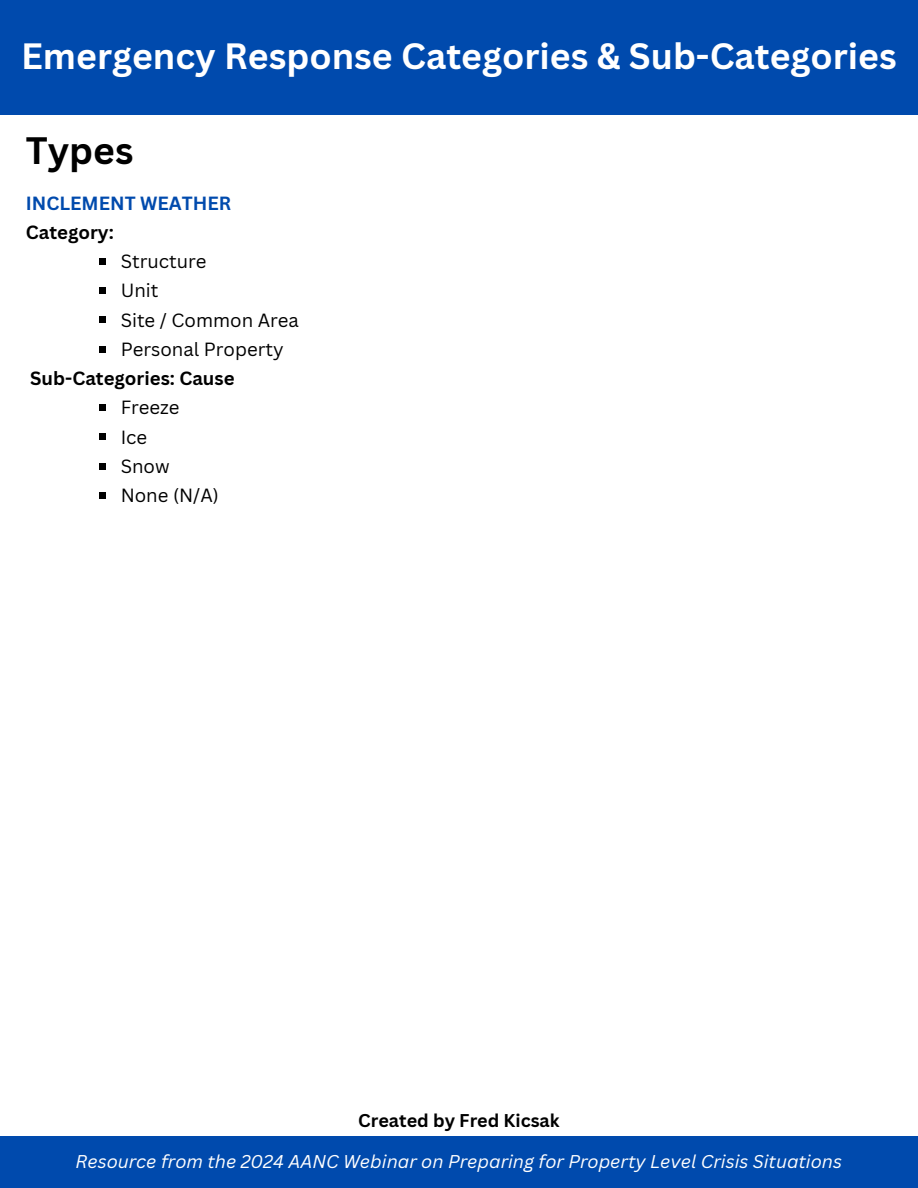
<style>
.page{position:relative;width:918px;height:1188px;background:#fff}
.page>*{position:absolute;margin:0;border:0;box-sizing:border-box;transform-origin:0 0}
.t1{font:700 37.2px "Canva Sans";color:#000}
.t2{font:700 35.7px "Canva Sans";color:#fff}
.t3{font:18.6px "Canva Sans";color:#000}
.t4{font:700 18.6px/29.2px "Canva Sans";color:#004aad}
.t5{font:700 18.6px "Canva Sans";color:#000}
.t6{font:italic 18px "Canva Sans";color:#fff}
.t7{font:700 18px "Canva Sans";color:#000}
.s1{color:#000}
</style>
<div class="page">
<div style="left:0;top:1136px;width:918px;height:52px;background:#004aad"></div>
<div style="left:0;top:0;width:918px;height:115px;background:#004aad"></div>
<div style="left:99px;top:258px;width:7px;height:7px;background:#000"></div>
<div style="left:99px;top:287px;width:7px;height:7px;background:#000"></div>
<div style="left:99px;top:317px;width:7px;height:6px;background:#000"></div>
<div style="left:99px;top:346px;width:7px;height:7px;background:#000"></div>
<div style="left:99px;top:404px;width:7px;height:7px;background:#000"></div>
<div style="left:99px;top:434px;width:7px;height:6px;background:#000"></div>
<div style="left:99px;top:463px;width:7px;height:7px;background:#000"></div>
<div style="left:99px;top:492px;width:7px;height:7px;background:#000"></div>
<h1 class="t2" style="left:21px;top:31px;width:877px">Emergency Response Categories &amp; Sub-Categories</h1>
<h2 class="t1" style="left:26px;top:125px;width:109px">Types</h2>
<p class="t4" style="left:26px;top:188px;width:207px">INCLEMENT WEATHER<br><span class="s1">Category:</span></p>
<p class="t3" style="left:121px;top:248px;width:87px">Structure</p>
<p class="t3" style="left:121px;top:278px;width:39px">Unit</p>
<h2 class="t3" style="left:121px;top:307px;width:180px">Site / Common Area</h2>
<p class="t3" style="left:121px;top:336px;width:164px">Personal Property</p>
<p class="t5" style="left:30px;top:365px;width:206px">Sub-Categories: Cause</p>
<p class="t3" style="left:121px;top:395px;width:60px">Freeze</p>
<p class="t3" style="left:121px;top:424px;width:28px">Ice</p>
<h2 class="t3" style="left:121px;top:453px;width:50px">Snow</h2>
<p class="t3" style="left:121px;top:482px;width:100px">None (N/A)</p>
<p class="t7" style="left:358px;top:1108px;width:203px">Created by Fred Kicsak</p>
<h1 class="t6" style="left:76px;top:1149px;width:768px">Resource from the 2024 AANC Webinar on Preparing for Property Level Crisis Situations</h1>
</div>
